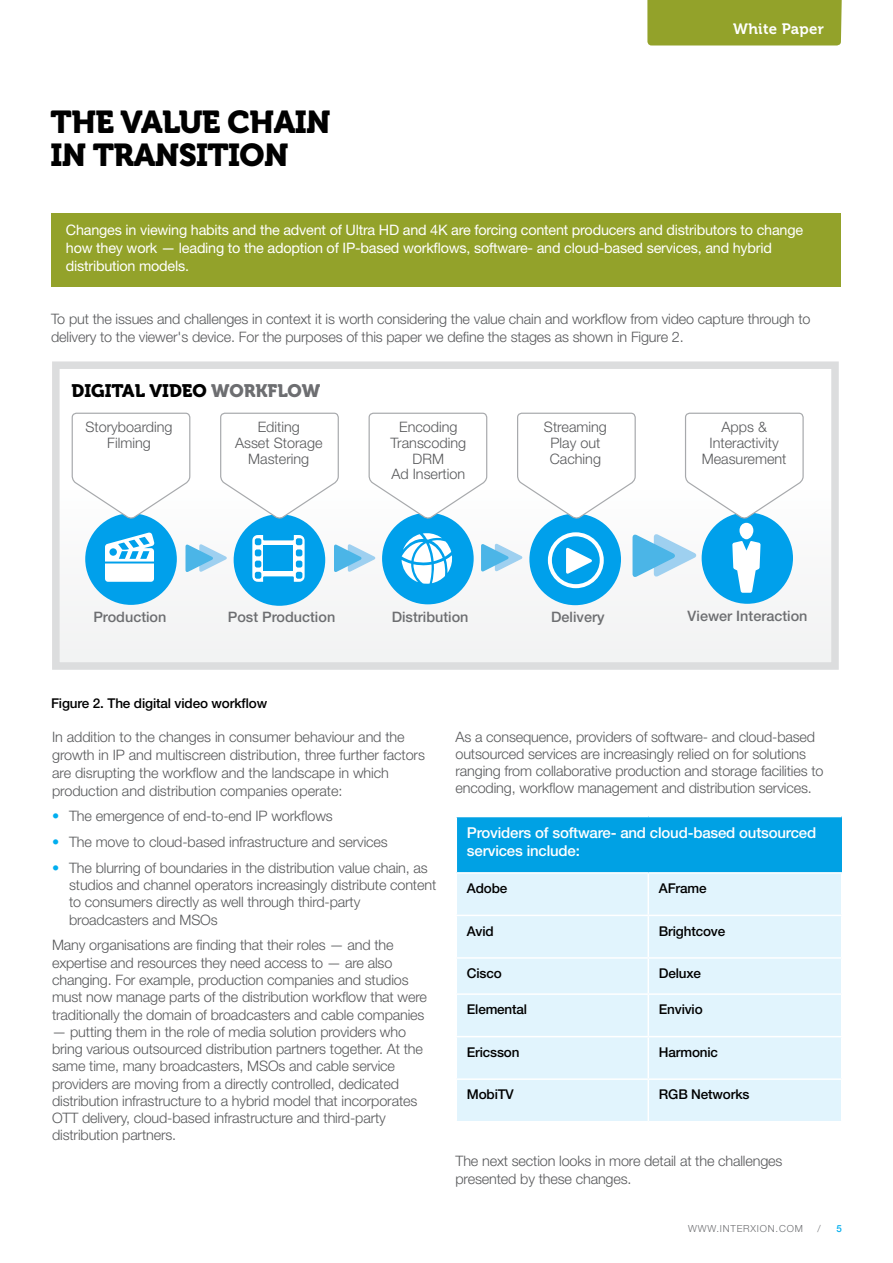
<style>
.page{position:relative;width:893px;height:1263px;background:#fff}
.page>*{position:absolute;margin:0;border:0;box-sizing:border-box;transform-origin:0 0}
.t1{font:31.5px/33px "Museo 900";letter-spacing:-.02em;color:#000}
.t2{font:18px "Museo 900";color:#000}
.t3{font:500 15px/18px "Helvetica Neue LT Std";letter-spacing:-.01em;color:#fff}
.t4{font:15px "Museo 700";letter-spacing:.02em;color:#fff}
.t5{font:300 14.4px/17.2px "Helvetica Neue LT Std";letter-spacing:-.01em;color:#58595b}
.t6{font:14.4px/18px "Helvetica Neue LT Std";letter-spacing:-.015em;color:#fff}
.t7{font:500 14.4px "Helvetica Neue LT Std";color:#6d6e71}
.t8{font:500 13.5px "Helvetica Neue LT Std";letter-spacing:-.01em;color:#000}
.t9{font:300 9.75px "Helvetica Neue LT Std";letter-spacing:.08em;color:#6d6e71}
.t10{font:500 9.75px "Helvetica Neue LT Std";color:#00aeef}
.s1{color:#6d6e71}
.s2{color:#00aeef}
</style>
<div class="page">
<div style="left:647px;top:0;width:195px;height:45px;background:#93a22a"></div>
<div style="left:456px;top:816px;width:386px;height:57px;background:#00a1e4"></div>
<div style="left:457px;top:874px;width:384px;height:247px;background:#e1f4fd"></div>
<hr style="left:455px;top:816px;width:193px;height:1px;background:#fff">
<hr style="left:455px;top:817px;width:2px;height:55px;background:#fff">
<hr style="left:648px;top:816px;width:194px;height:1px;background:#fff">
<hr style="left:455px;top:872px;width:193px;height:2px;background:#fff">
<hr style="left:648px;top:872px;width:194px;height:2px;background:#fff">
<hr style="left:647px;top:874px;width:2px;height:41px;background:#fff">
<hr style="left:455px;top:915px;width:193px;height:1px;background:#fff">
<hr style="left:648px;top:915px;width:194px;height:1px;background:#fff">
<hr style="left:647px;top:916px;width:2px;height:41px;background:#fff">
<hr style="left:455px;top:957px;width:193px;height:2px;background:#fff">
<hr style="left:648px;top:957px;width:194px;height:2px;background:#fff">
<hr style="left:647px;top:959px;width:2px;height:34px;background:#fff">
<hr style="left:455px;top:993px;width:193px;height:2px;background:#fff">
<hr style="left:648px;top:993px;width:194px;height:2px;background:#fff">
<hr style="left:647px;top:995px;width:2px;height:41px;background:#fff">
<hr style="left:455px;top:1036px;width:193px;height:1px;background:#fff">
<hr style="left:648px;top:1036px;width:194px;height:1px;background:#fff">
<hr style="left:647px;top:1037px;width:2px;height:41px;background:#fff">
<hr style="left:455px;top:1078px;width:193px;height:2px;background:#fff">
<hr style="left:648px;top:1078px;width:194px;height:2px;background:#fff">
<hr style="left:647px;top:1080px;width:2px;height:41px;background:#fff">
<div style="left:52px;top:213px;width:789px;height:74px;background:#93a22a"></div>
<div style="left:56px;top:365px;width:779px;height:301px;background:#f9f9f9"></div>
<div style="left:52px;top:361px;width:787px;height:309px;border:8px solid #dcddde"></div>
<div style="left:234px;top:514px;width:91px;height:92px;background:#00a0eb;border-radius:50%"></div>
<svg style="left:252px;top:535px;width:53px;height:47px"></svg>
<div style="left:264px;top:545px;width:29px;height:26px;background:#00a0eb"></div>
<div style="left:85px;top:513px;width:92px;height:92px;background:#00a0eb;border-radius:50%"></div>
<svg style="left:105px;top:532px;width:50px;height:50px"></svg>
<div style="left:529px;top:514px;width:92px;height:91px;background:#00a0eb;border-radius:50%"></div>
<div style="left:548px;top:532px;width:56px;height:56px;border:4px solid #fff;border-radius:50%"></div>
<svg style="left:566px;top:547px;width:26px;height:27px"></svg>
<div style="left:382px;top:513px;width:92px;height:91px;background:#00a0eb;border-radius:50%"></div>
<svg style="left:402px;top:533px;width:51px;height:51px"></svg>
<svg style="left:71px;top:412px;width:120px;height:107px"></svg>
<svg style="left:220px;top:412px;width:119px;height:107px"></svg>
<svg style="left:368px;top:412px;width:120px;height:107px"></svg>
<svg style="left:517px;top:412px;width:119px;height:107px"></svg>
<div style="left:702px;top:512px;width:91px;height:92px;background:#00a0eb;border-radius:50%"></div>
<svg style="left:732px;top:541px;width:28px;height:52px"></svg>
<div style="left:739px;top:523px;width:14px;height:16px;background:#fff;border-radius:50%"></div>
<svg style="left:685px;top:412px;width:119px;height:107px"></svg>
<svg style="left:632px;top:534px;width:64px;height:43px"></svg>
<svg style="left:481px;top:543px;width:41px;height:29px"></svg>
<svg style="left:334px;top:544px;width:41px;height:28px"></svg>
<svg style="left:185px;top:544px;width:42px;height:28px"></svg>
<h1 class="t1" style="left:51px;top:106px;width:243px">THE VALUE CHAIN<br>IN TRANSITION</h1>
<p class="t4" style="left:733px;top:21px;width:92px">White Paper</p>
<p class="t6" style="left:66px;top:220px;width:739px">Changes in viewing habits and the advent of Ultra HD and 4K are forcing content producers and distributors to change how they work — leading to the adoption of IP-based workflows, software- and cloud-based services, and hybrid distribution models.</p>
<p class="t5" style="left:51px;top:309px;width:761px;line-height:18px">To put the issues and challenges in context it is worth considering the value chain and workflow from video capture through to delivery to the viewer's device. For the purposes of this paper we define the stages as shown in Figure 2.</p>
<p class="t2" style="left:71px;top:381px;width:250px">DIGITAL VIDEO <span class="s1">WORKFLOW</span></p>
<p class="t5" style="left:85px;top:419px;width:89px;line-height:15.8px;text-align:center">Storyboarding<br>Filming</p>
<p class="t5" style="left:235px;top:419px;width:89px;line-height:15.8px;text-align:center">Editing<br>Asset Storage<br>Mastering</p>
<p class="t5" style="left:391px;top:419px;width:77px;line-height:15.8px;text-align:center">Encoding<br>Transcoding<br>DRM<br>Ad Insertion</p>
<p class="t5" style="left:544px;top:419px;width:64px;line-height:15.8px;text-align:center">Streaming<br>Play out<br>Caching</p>
<p class="t5" style="left:702px;top:419px;width:86px;line-height:15.8px;text-align:center">Apps &amp;<br>Interactivity<br>Measurement</p>
<p class="t7" style="left:93px;top:608px;width:75px">Production</p>
<p class="t7" style="left:228px;top:608px;width:109px">Post Production</p>
<p class="t7" style="left:392px;top:608px;width:78px">Distribution</p>
<p class="t7" style="left:551px;top:608px;width:55px">Delivery</p>
<p class="t7" style="left:688px;top:608px;width:121px">Viewer I nteraction</p>
<p class="t8" style="left:51px;top:695px;width:218px">Figure 2. The digital video workflow</p>
<p class="t5" style="left:52px;top:727px;width:374px;line-height:18px">In addition to the changes in consumer behaviour and the growth in IP and multiscreen distribution, three further factors are disrupting the workflow and the landscape in which production and distribution companies operate:</p>
<p class="t5" style="left:52px;top:807px;width:282px"><span class="s2">•</span> The emergence of end-to-end IP workflows</p>
<p class="t5" style="left:52px;top:833px;width:337px"><span class="s2">•</span> The move to cloud-based infrastructure and services</p>
<p class="t5" style="left:69px;top:859px;width:369px;text-indent:-17px"><span class="s2">•</span> The blurring of boundaries in the distribution value chain, as studios and channel operators increasingly distribute content to consumers directly as well through third-party broadcasters and MSOs</p>
<p class="t5" style="left:52px;top:936px;width:376px">Many organisations are finding that their roles — and the expertise and resources they need access to — are also changing. For example, production companies and studios must now manage parts of the distribution workflow that were traditionally the domain of broadcasters and cable companies</p>
<p class="t5" style="left:52px;top:1023px;width:372px">— putting them in the role of media solution providers who bring various outsourced distribution partners together. At the same time, many broadcasters, MSOs and cable service providers are moving from a directly controlled, dedicated distribution infrastructure to a hybrid model that incorporates OTT delivery, cloud-based infrastructure and third-party distribution partners.</p>
<p class="t5" style="left:455px;top:728px;width:369px">As a consequence, providers of software- and cloud-based outsourced services are increasingly relied on for solutions ranging from collaborative production and storage facilities to encoding, workflow management and distribution services.</p>
<p class="t3" style="left:467px;top:823px;width:351px">Providers of software- and cloud-based outsourced services include:</p>
<p class="t8" style="left:467px;top:880px;width:42px">Adobe</p>
<p class="t8" style="left:659px;top:880px;width:49px">AFrame</p>
<p class="t8" style="left:467px;top:923px;width:28px">Avid</p>
<p class="t8" style="left:659px;top:923px;width:68px">Brightcove</p>
<p class="t8" style="left:467px;top:965px;width:36px">Cisco</p>
<p class="t8" style="left:659px;top:965px;width:44px">Deluxe</p>
<p class="t8" style="left:467px;top:1001px;width:62px">Elemental</p>
<p class="t8" style="left:659px;top:1001px;width:45px">Envivio</p>
<p class="t8" style="left:467px;top:1044px;width:54px">Ericsson</p>
<p class="t8" style="left:659px;top:1044px;width:61px">Harmonic</p>
<p class="t8" style="left:467px;top:1086px;width:40px">MobiTV</p>
<p class="t8" style="left:659px;top:1086px;width:92px">RG B N etworks</p>
<p class="t5" style="left:455px;top:1152px;width:328px">The next section looks in more detail at the challenges presented by these changes.</p>
<p class="t9" style="left:688px;top:1223px;width:116px">WWW.INTERXION.COM</p>
<p class="t9" style="left:818px;top:1223px;width:5px">/</p>
<p class="t10" style="left:836px;top:1223px;width:7px">5</p>
</div>
